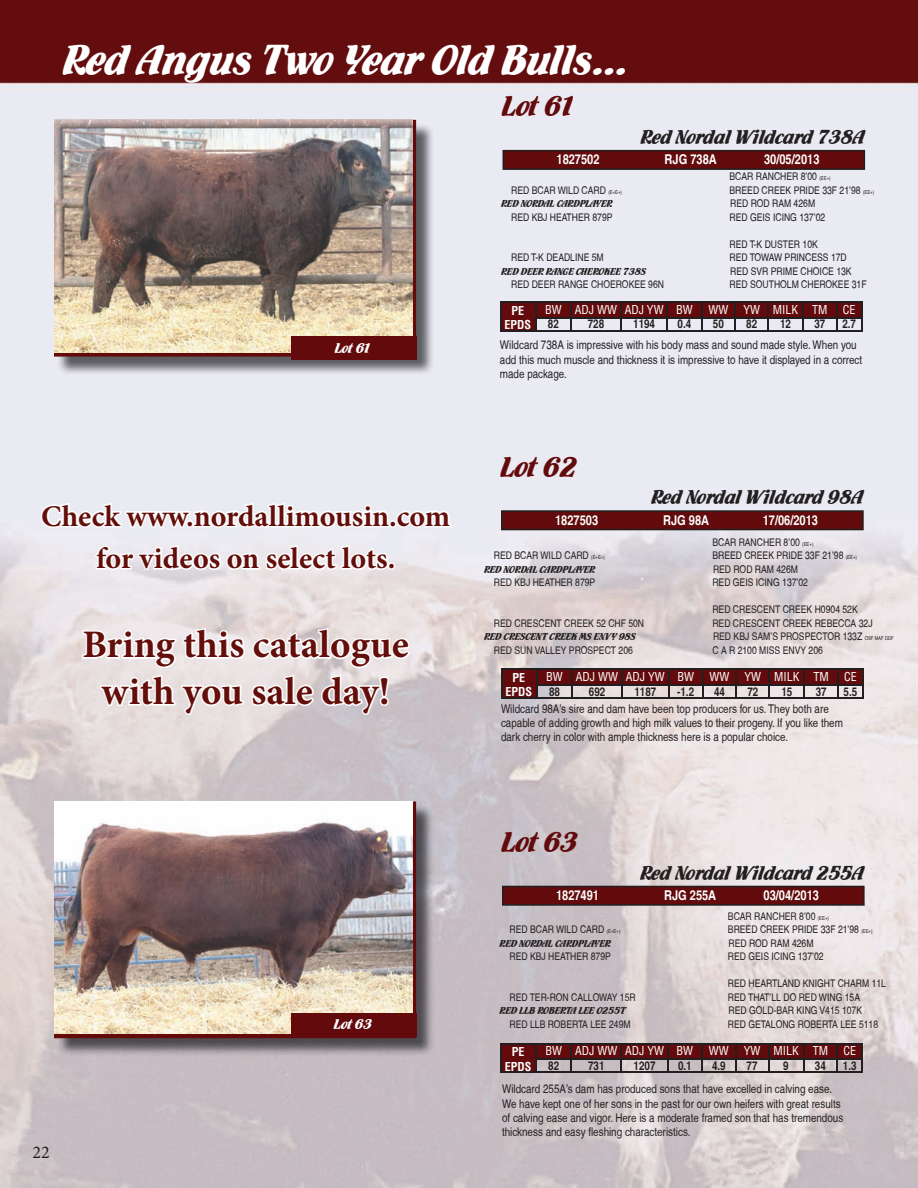
<style>
.page{position:relative;width:918px;height:1188px;background:#fff}
.page>*{position:absolute;margin:0;border:0;box-sizing:border-box;transform-origin:0 0}
.t1{font:45px "Flamenco D";color:#fff}
.t2{font:700 39px/46.8px "Minion Pro";color:#630e0a;text-align:center}
.t3{font:700 30px/42.3px "Minion Pro";color:#630e0a;text-align:center}
.t4{font:30px "Flamenco D";color:#630b0c}
.t5{font:21px "Flamenco D";color:#231f20}
.t6{font:18px "Minion Pro";color:#231f20}
.t7{font:14.85px "Flamenco D";letter-spacing:-.01em;color:#fff}
.t8{font:700 condensed 13.5px "Helvetica";color:#fff}
.t9{font:condensed 12px/14.2px "Helvetica";color:#231f20}
.t10{font:condensed 12px "Helvetica";color:#fff}
.t11{font:700 condensed 12px "Helvetica";color:#231f20}
.t12{font:700 condensed 12px/14.4px "Helvetica";color:#fff;text-align:center}
.t13{font:condensed 10.5px "Helvetica";color:#231f20}
.t14{font:10.5px "Flamenco D";color:#231f20}
.s1{font-size:5.25px}
</style>
<div class="page">
<img style="left:0;top:0;width:918px;height:1188px">
<img style="left:56px;top:122px;width:378px;height:253px">
<svg style="left:54px;top:120px;width:362px;height:237px;background:#752b27"></svg>
<img style="left:54px;top:120px;width:359px;height:232px">
<div style="left:291px;top:337px;width:125px;height:23px;background:#630b0c"></div>
<img style="left:56px;top:804px;width:378px;height:253px">
<div style="left:54px;top:801px;width:362px;height:237px;background:#630a0b"></div>
<img style="left:54px;top:801px;width:359px;height:233px">
<div style="left:291px;top:1013px;width:125px;height:23px;background:#630b0c"></div>
<svg style="left:501px;top:510px;width:363px;height:20px;background:#5c1112"></svg>
<svg style="left:501px;top:669px;width:363px;height:30px;background:#7f5152"></svg>
<svg style="left:503px;top:150px;width:362px;height:20px;background:#590e10"></svg>
<hr style="left:500px;top:301px;width:36px;height:2px;background:#231f20">
<hr style="left:536px;top:301px;width:35px;height:2px;background:#231f20">
<hr style="left:571px;top:301px;width:50px;height:2px;background:#231f20">
<hr style="left:621px;top:301px;width:46px;height:2px;background:#231f20">
<hr style="left:667px;top:301px;width:35px;height:2px;background:#231f20">
<hr style="left:702px;top:301px;width:33px;height:2px;background:#231f20">
<hr style="left:735px;top:301px;width:33px;height:2px;background:#231f20">
<hr style="left:768px;top:301px;width:35px;height:2px;background:#231f20">
<hr style="left:803px;top:301px;width:34px;height:2px;background:#231f20">
<hr style="left:837px;top:301px;width:26px;height:2px;background:#231f20">
<svg style="left:500px;top:303px;width:363px;height:28px;background:#86585c"></svg>
<svg style="left:500px;top:1043px;width:363px;height:30px;background:#764a4c"></svg>
<svg style="left:502px;top:886px;width:363px;height:20px;background:#5b1112"></svg>
<svg style="left:39px;top:501px;width:414px;height:71px"></svg>
<div style="left:388px;top:562px;width:7px;height:8px;border:3px solid #fff;border-radius:50%"></div>
<svg style="left:81px;top:626px;width:331px;height:91px"></svg>
<h1 class="t1" style="left:64px;top:33px;width:566px">Red Angus Two Year Old Bulls...</h1>
<h3 class="t4" style="left:503px;top:89px;width:75px">Lot 61</h3>
<h3 class="t5" style="left:641px;top:125px;width:225px">Red Nordal Wildcard 738A</h3>
<p class="t8" style="left:557px;top:151px;width:45px">1827502</p>
<p class="t8" style="left:665px;top:151px;width:54px">RJG 738A</p>
<p class="t8" style="left:764px;top:151px;width:57px">30/05/2013</p>
<p class="t13" style="left:730px;top:171px;width:103px">BCAR RANCHER 8’00 <span class="s1">(EE+)</span></p>
<p class="t13" style="left:511px;top:184px;width:112px">RED BCAR WILD CARD <span class="s1">(E+E+)</span></p>
<p class="t13" style="left:730px;top:184px;width:146px">BREED CREEK PRIDE 33F 21’98 <span class="s1">(EE+)</span></p>
<p class="t14" style="left:502px;top:198px;width:112px">RED NORDAL CARDPLAYER</p>
<p class="t13" style="left:730px;top:198px;width:86px">RED ROD RAM 426M</p>
<p class="t13" style="left:511px;top:211px;width:103px">RED KBJ HEATHER 879P</p>
<p class="t13" style="left:730px;top:211px;width:97px">RED GEIS ICING 137’02</p>
<p class="t13" style="left:730px;top:238px;width:90px">RED T-K DUSTER 10K</p>
<p class="t13" style="left:511px;top:252px;width:94px">RED T-K DEADLINE 5M</p>
<p class="t13" style="left:730px;top:252px;width:119px">RED TOWAW PRINCESS 17D</p>
<p class="t14" style="left:502px;top:265px;width:146px">RED DEER RANGE CHEROKEE 738S</p>
<p class="t13" style="left:730px;top:265px;width:123px">RED SVR PRIME CHOICE 13K</p>
<p class="t13" style="left:511px;top:279px;width:154px">RED DEER RANGE CHOEROKEE 96N</p>
<p class="t13" style="left:730px;top:279px;width:139px">RED SOUTHOLM CHEROKEE 31F</p>
<h3 class="t7" style="left:335px;top:340px;width:38px">Lot 61</h3>
<h3 class="t3" style="left:41px;top:495px;width:411px">Check www.nordallimousin.com for videos on select lots.</h3>
<h2 class="t2" style="left:82px;top:621px;width:328px">Bring this catalogue with you sale day!</h2>
<p class="t12" style="left:504px;top:303px;width:28px">PE<br>EPDS</p>
<p class="t10" style="left:545px;top:302px;width:149px">BW ADJ WW ADJ YW BW</p>
<p class="t10" style="left:708px;top:302px;width:121px">WW YW MILK TM</p>
<p class="t10" style="left:843px;top:302px;width:14px">CE</p>
<p class="t11" style="left:548px;top:317px;width:12px">82</p>
<p class="t11" style="left:588px;top:317px;width:18px">728</p>
<p class="t11" style="left:633px;top:317px;width:23px">1194</p>
<p class="t11" style="left:678px;top:317px;width:15px">0.4</p>
<p class="t11" style="left:713px;top:317px;width:12px">50</p>
<p class="t11" style="left:746px;top:317px;width:12px">82</p>
<p class="t11" style="left:780px;top:317px;width:12px">12</p>
<p class="t11" style="left:815px;top:317px;width:12px">37</p>
<p class="t11" style="left:842px;top:317px;width:15px">2.7</p>
<p class="t9" style="left:500px;top:338px;width:364px">Wildcard 738A is impressive with his body mass and sound made style. When you add this much muscle and thickness it is impressive to have it displayed in a correct made package.</p>
<h3 class="t4" style="left:501px;top:449px;width:78px">Lot 62</h3>
<h3 class="t5" style="left:652px;top:485px;width:213px">Red Nordal Wildcard 98A</h3>
<p class="t8" style="left:555px;top:512px;width:45px">1827503</p>
<p class="t8" style="left:663px;top:512px;width:48px">RJG 98A</p>
<p class="t8" style="left:763px;top:512px;width:57px">17/06/2013</p>
<p class="t13" style="left:712px;top:536px;width:103px">BCAR RANCHER 8’00 <span class="s1">(EE+)</span></p>
<p class="t13" style="left:494px;top:550px;width:112px">RED BCAR WILD CARD <span class="s1">(E+E+)</span></p>
<p class="t13" style="left:712px;top:550px;width:146px">BREED CREEK PRIDE 33F 21’98 <span class="s1">(EE+)</span></p>
<p class="t14" style="left:484px;top:563px;width:112px">RED NORDAL CARDPLAYER</p>
<p class="t13" style="left:713px;top:563px;width:86px">RED ROD RAM 426M</p>
<p class="t13" style="left:494px;top:577px;width:103px">RED KBJ HEATHER 879P</p>
<p class="t13" style="left:712px;top:577px;width:97px">RED GEIS ICING 137’02</p>
<p class="t13" style="left:712px;top:604px;width:147px">RED CRESCENT CREEK H0904 52K</p>
<p class="t13" style="left:494px;top:617px;width:152px">RED CRESCENT CREEK 52 CHF 50N</p>
<p class="t13" style="left:712px;top:617px;width:162px">RED CRESCENT CREEK REBECCA 32J</p>
<p class="t14" style="left:484px;top:631px;width:153px">RED CRESCENT CREEK MS ENVY 98S</p>
<p class="t13" style="left:713px;top:631px;width:182px">RED KBJ SAM’S PROSPECTOR 133Z <span class="s1">OSF MAF DDF</span></p>
<p class="t13" style="left:494px;top:644px;width:140px">RED SUN VALLEY PROSPECT 206</p>
<p class="t13" style="left:712px;top:644px;width:112px">C A R 2100 MISS ENVY 206</p>
<p class="t12" style="left:506px;top:670px;width:28px">PE<br>EPDS</p>
<p class="t10" style="left:546px;top:669px;width:149px">BW ADJ WW ADJ YW BW</p>
<p class="t10" style="left:710px;top:669px;width:121px">WW YW MILK TM</p>
<p class="t10" style="left:844px;top:669px;width:14px">CE</p>
<p class="t11" style="left:549px;top:685px;width:12px">88</p>
<p class="t11" style="left:589px;top:685px;width:18px">692</p>
<p class="t11" style="left:634px;top:685px;width:23px">1187</p>
<p class="t11" style="left:677px;top:685px;width:18px">-1.2</p>
<p class="t11" style="left:714px;top:685px;width:12px">44</p>
<p class="t11" style="left:747px;top:685px;width:12px">72</p>
<p class="t11" style="left:781px;top:685px;width:12px">15</p>
<p class="t11" style="left:816px;top:685px;width:12px">37</p>
<p class="t11" style="left:844px;top:685px;width:15px">5.5</p>
<p class="t9" style="left:501px;top:701px;width:343px">Wildcard 98A’s sire and dam have been top producers for us. They both are capable of adding growth and high milk values to their progeny. If you like them dark cherry in color with ample thickness here is a popular choice.</p>
<h3 class="t6" style="left:32px;top:1140px;width:19px">22</h3>
<h3 class="t7" style="left:334px;top:1016px;width:39px">Lot 63</h3>
<h3 class="t4" style="left:502px;top:825px;width:78px">Lot 63</h3>
<h3 class="t5" style="left:641px;top:860px;width:225px">Red Nordal Wildcard 255A</h3>
<p class="t8" style="left:556px;top:887px;width:45px">1827491</p>
<p class="t8" style="left:664px;top:887px;width:54px">RJG 255A</p>
<p class="t8" style="left:764px;top:887px;width:57px">03/04/2013</p>
<p class="t13" style="left:728px;top:910px;width:103px">BCAR RANCHER 8’00 <span class="s1">(EE+)</span></p>
<p class="t13" style="left:510px;top:923px;width:112px">RED BCAR WILD CARD <span class="s1">(E+E+)</span></p>
<p class="t13" style="left:728px;top:923px;width:146px">BREED CREEK PRIDE 33F 21’98 <span class="s1">(EE+)</span></p>
<p class="t14" style="left:500px;top:937px;width:112px">RED NORDAL CARDPLAYER</p>
<p class="t13" style="left:729px;top:937px;width:86px">RED ROD RAM 426M</p>
<p class="t13" style="left:510px;top:950px;width:103px">RED KBJ HEATHER 879P</p>
<p class="t13" style="left:728px;top:950px;width:97px">RED GEIS ICING 137’02</p>
<p class="t13" style="left:728px;top:977px;width:160px">RED HEARTLAND KNIGHT CHARM 11L</p>
<p class="t13" style="left:510px;top:991px;width:128px">RED TER-RON CALLOWAY 15R</p>
<p class="t13" style="left:728px;top:991px;width:134px">RED THAT’LL DO RED WING 15A</p>
<p class="t14" style="left:500px;top:1004px;width:127px">RED LLB ROBERTA LEE 0255T</p>
<p class="t13" style="left:729px;top:1004px;width:135px">RED GOLD-BAR KING V415 107K</p>
<p class="t13" style="left:510px;top:1018px;width:123px">RED LLB ROBERTA LEE 249M</p>
<p class="t13" style="left:728px;top:1018px;width:152px">RED GETALONG ROBERTA LEE 5118</p>
<p class="t12" style="left:505px;top:1045px;width:28px">PE<br>EPDS</p>
<p class="t10" style="left:545px;top:1044px;width:149px">BW ADJ WW ADJ YW BW</p>
<p class="t10" style="left:709px;top:1044px;width:121px">WW YW MILK TM</p>
<p class="t10" style="left:843px;top:1044px;width:14px">CE</p>
<p class="t11" style="left:548px;top:1059px;width:12px">82</p>
<p class="t11" style="left:588px;top:1059px;width:18px">731</p>
<p class="t11" style="left:634px;top:1059px;width:23px">1207</p>
<p class="t11" style="left:678px;top:1059px;width:15px">0.1</p>
<p class="t11" style="left:712px;top:1059px;width:15px">4.9</p>
<p class="t11" style="left:747px;top:1059px;width:12px">77</p>
<p class="t11" style="left:783px;top:1059px;width:7px">9</p>
<p class="t11" style="left:815px;top:1059px;width:12px">34</p>
<p class="t11" style="left:843px;top:1059px;width:15px">1.3</p>
<p class="t9" style="left:502px;top:1082px;width:343px">Wildcard 255A’s dam has produced sons that have excelled in calving ease.<br>We have kept one of her sons in the past for our own heifers with great results of calving ease and vigor. Here is a moderate framed son that has tremendous thickness and easy fleshing characteristics.</p>
</div>
